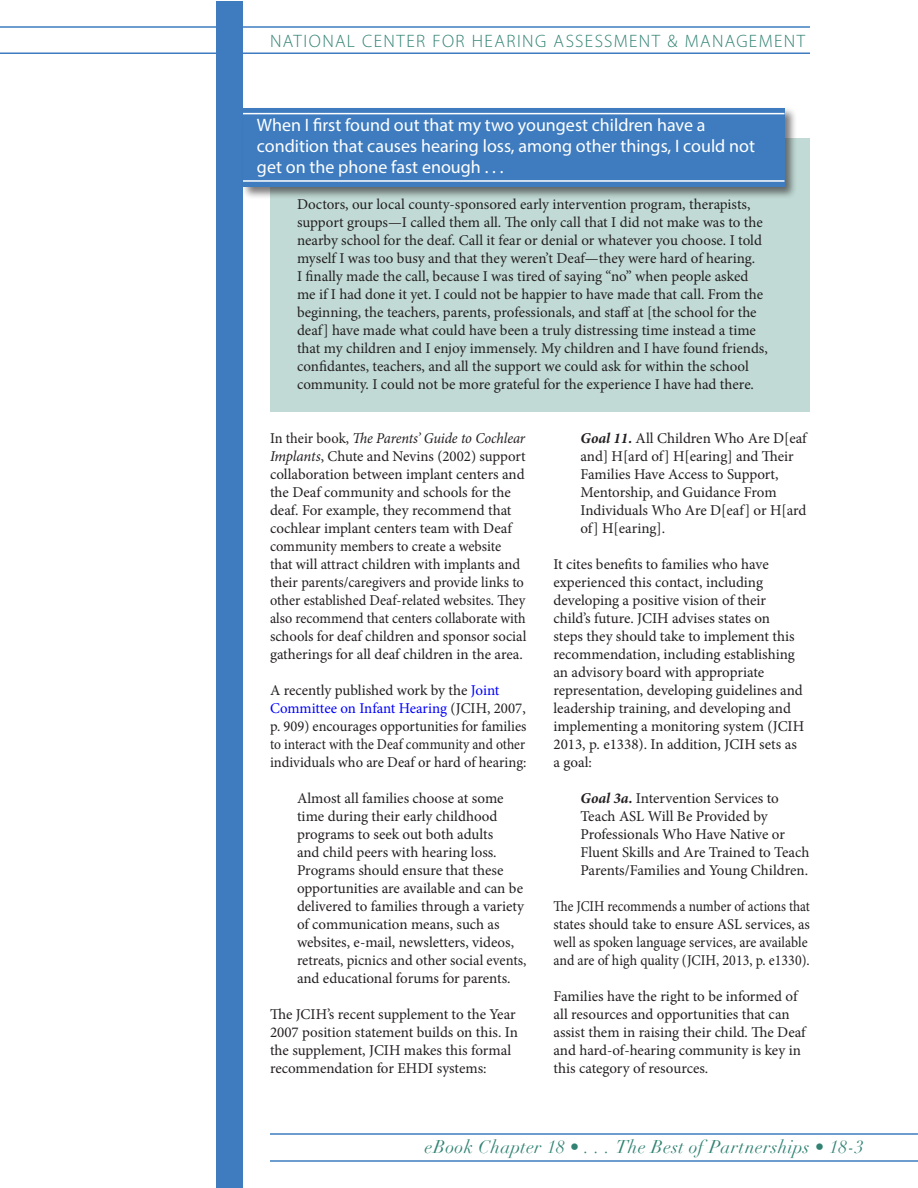
<style>
.page{position:relative;width:918px;height:1188px;background:#fff}
.page>*{position:absolute;margin:0;border:0;box-sizing:border-box;transform-origin:0 0}
.Body_text{font:18px/21px "Myriad Pro";color:#fff}
.t1{font:300 18px "Myriad Pro";letter-spacing:.075em;color:#318273}
.t2{font:italic 18px "Didot";letter-spacing:.02em;color:#318273}
.Body_text-2{font:15px/18px "Minion Pro";color:#231f20}
.Bullet_Text{font:15px/18px "Minion Pro";color:#231f20}
.Body_text-3{font:15px/18px "Minion Pro";color:#231f20;scale:.96 1}
.Body_text-4{font:15px/18px "Minion Pro";color:#231f20;scale:.89 1}
.s1{font-style:italic}
.s2{color:#00f}
.s3{font-weight:700;font-style:italic}
</style>
<div class="page">
<hr style="left:0;top:26px;width:810px;height:2px;background:#3e7cbf">
<hr style="left:0;top:52px;width:810px;height:2px;background:#3e7cbf">
<hr style="left:270px;top:1133px;width:648px;height:2px;background:#3e7cbf">
<hr style="left:270px;top:1160px;width:648px;height:2px;background:#3e7cbf">
<div style="left:216px;top:1px;width:27px;height:1187px;background:#3e7cbf"></div>
<div style="left:270px;top:139px;width:540px;height:273px;background:#c1dad5"></div>
<div style="left:241px;top:106px;width:556px;height:93px;background:#231f20;opacity:.6"></div>
<div style="left:243px;top:108px;width:541px;height:79px;background:#3e7cbf"></div>
<hr style="left:243px;top:113px;width:541px;height:1px;background:#fff">
<hr style="left:243px;top:180px;width:541px;height:2px;background:#fff">
<p class="t1" style="left:270px;top:31px;width:537px">NATIONAL CENTER FOR HEARING ASSESSMENT &amp; MANAGEMENT</p>
<p class="Body_text" style="left:257px;top:114px;width:500px">When I first found out that my two youngest children have a condition that causes hearing loss, among other things, I could not get on the phone fast enough . . .</p>
<p class="Body_text-2" style="left:297px;top:196px;width:472px">Doctors, our local county-sponsored early intervention program, therapists, support groups—I called them all. The only call that I did not make was to the nearby school for the deaf. Call it fear or denial or whatever you choose. I told myself I was too busy and that they weren’t Deaf—they were hard of hearing.<br>I finally made the call, because I was tired of saying “no” when people asked me if I had done it yet. I could not be happier to have made that call. From the beginning, the teachers, parents, professionals, and staff at [the school for the deaf] have made what could have been a truly distressing time instead a time that my children and I enjoy immensely. My children and I have found friends, confidantes, teachers, and all the support we could ask for within the school community. I could not be more grateful for the experience I have had there.</p>
<p class="Body_text-3" style="left:270px;top:429px;width:269px">In their book, <span class="s1">The Parents’ Guide to Cochlear Implants</span>, Chute and Nevins (2002) support collaboration between implant centers and the Deaf community and schools for the deaf. For example, they recommend that cochlear implant centers team with Deaf community members to create a website that will attract children with implants and their parents/caregivers and provide links to other established Deaf-related websites. They also recommend that centers collaborate with schools for deaf children and sponsor social gatherings for all deaf children in the area.</p>
<p class="Body_text-2" style="left:270px;top:681px;width:257px">A recently published work by the <span class="s2">Joint<br>Committee on Infant Hearing</span> (JCIH, 2007,</p>
<p class="Body_text-3" style="left:270px;top:717px;width:269px;text-align:justify">p. 909) encourages opportunities for families to interact with the Deaf community and other individuals who are Deaf or hard of hearing:</p>
<p class="Bullet_Text" style="left:297px;top:789px;width:231px">Almost all families choose at some time during their early childhood programs to seek out both adults<br>and child peers with hearing loss.<br>Programs should ensure that these opportunities are available and can be delivered to families through a variety of communication means, such as websites, e-mail, newsletters, videos, retreats, picnics and other social events, and educational forums for parents.</p>
<p class="Body_text-2" style="left:270px;top:1005px;width:249px">The JCIH’s recent supplement to the Year 2007 position statement builds on this. In the supplement, JCIH makes this formal recommendation for EHDI systems:</p>
<p class="Bullet_Text" style="left:580px;top:429px;width:228px"><span class="s3">Goal 11.</span> All Children Who Are D[eaf and] H[ard of] H[earing] and Their<br>Families Have Access to Support,<br>Mentorship, and Guidance From<br>Individuals Who Are D[eaf] or H[ard of] H[earing].</p>
<p class="Body_text-2" style="left:554px;top:555px;width:252px">It cites benefits to families who have experienced this contact, including developing a positive vision of their child’s future. JCIH advises states on<br>steps they should take to implement this recommendation, including establishing an advisory board with appropriate representation, developing guidelines and leadership training, and developing and implementing a monitoring system (JCIH 2013, p. e1338). In addition, JCIH sets as a goal:</p>
<p class="Bullet_Text" style="left:580px;top:789px;width:230px"><span class="s3">Goal 3a.</span> Intervention Services to Teach ASL Will Be Provided by Professionals Who Have Native or Fluent Skills and Are Trained to Teach Parents/Families and Young Children.</p>
<p class="Body_text-4" style="left:554px;top:897px;width:290px">The JCIH recommends a number of actions that states should take to ensure ASL services, as well as spoken language services, are available and are of high quality (JCIH, 2013, p. e1330).</p>
<p class="Body_text-2" style="left:554px;top:987px;width:254px">Families have the right to be informed of all resources and opportunities that can assist them in raising their child. The Deaf and hard-of-hearing community is key in this category of resources.</p>
<p class="t2" style="left:425px;top:1136px;width:441px">eBook Chapter 18 • . . . The Best of Partnerships • 18-3</p>
</div>
